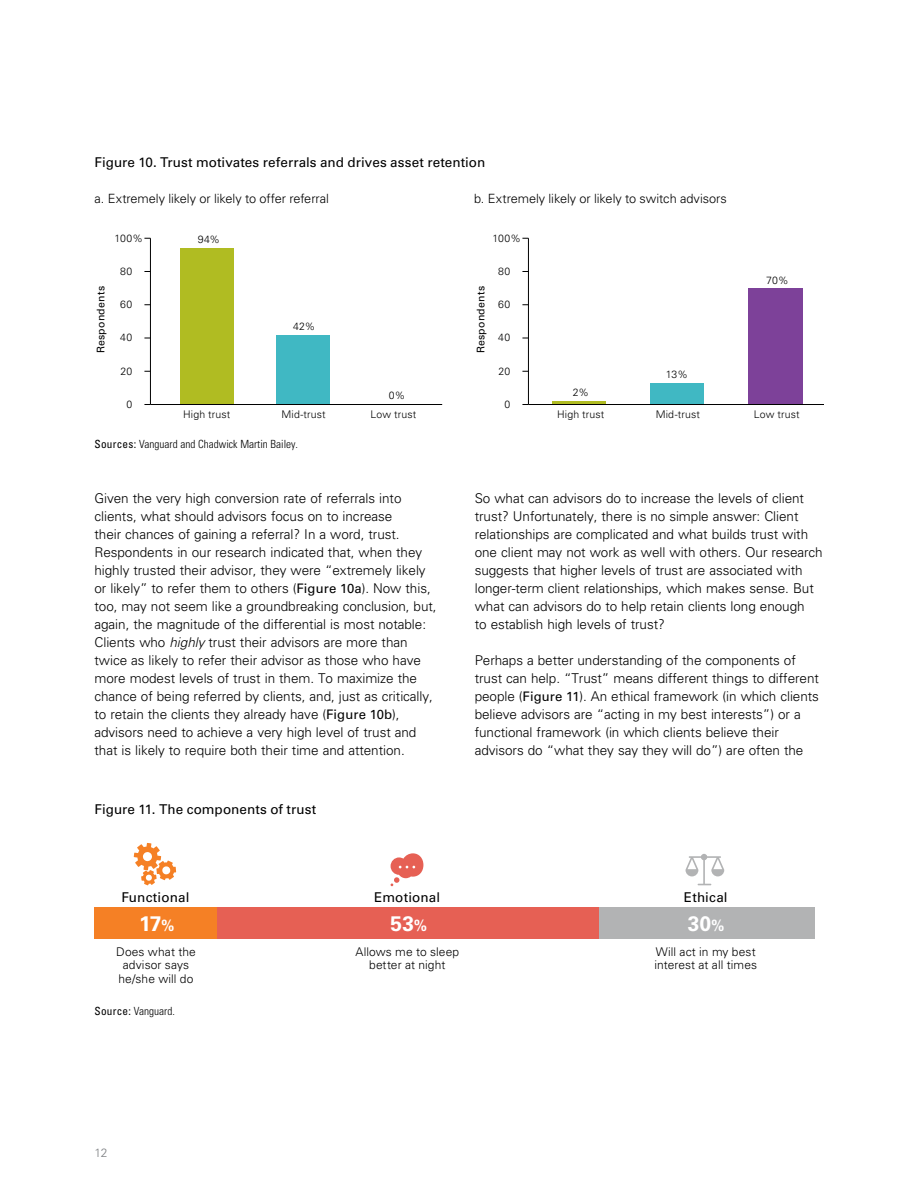
<style>
.page{position:relative;width:918px;height:1188px;background:#fff}
.page>*{position:absolute;margin:0;border:0;box-sizing:border-box;transform-origin:0 0}
.t1{font:700 21px "Univers LT Std";color:#fff}
.t2{font:300 13.5px/18px "Univers LT Std";letter-spacing:-.005em;color:#000}
.t3{font:13.5px "Univers LT Std";letter-spacing:.005em;color:#000}
.t4{font:300 12.75px "Univers LT Std";letter-spacing:-.005em;color:#000}
.t5{font:300 12px/13.5px "Univers LT Std";letter-spacing:.01em;color:#000;text-align:center}
.t6{font:300 12px "Univers LT Std";color:#7e8083}
.t7{font:300 condensed 11.25px "Univers LT Std";color:#000}
.t8{font:300 10.5px "Univers LT Std";letter-spacing:.015em;color:#000}
.t9{font:10.5px "Univers LT Std";letter-spacing:.025em;color:#000}
.s1{font-weight:400}
.s2{font-weight:400;font-size:13.2px}
.s3{font-style:italic}
.s4{font-size:15px}
</style>
<div class="page">
<div style="left:599px;top:907px;width:215px;height:32px;background:#b2b3b4"></div>
<div style="left:217px;top:907px;width:382px;height:32px;background:#e66054"></div>
<div style="left:94px;top:907px;width:123px;height:32px;background:#f58025"></div>
<svg style="left:134px;top:843px;width:42px;height:42px"></svg>
<svg style="left:686px;top:854px;width:38px;height:31px"></svg>
<svg style="left:391px;top:853px;width:32px;height:33px"></svg>
<hr style="left:552px;top:402px;width:54px;height:3px;background:#b0bc22">
<div style="left:650px;top:383px;width:54px;height:22px;background:#40b8c3"></div>
<div style="left:749px;top:289px;width:54px;height:116px;background:#7d4199"></div>
<hr style="left:150px;top:238px;width:1px;height:167px;background:#000">
<div style="left:180px;top:248px;width:54px;height:157px;background:#b0bc22"></div>
<div style="left:276px;top:335px;width:54px;height:70px;background:#40b8c3"></div>
<hr style="left:150px;top:404px;width:292px;height:1px;background:#000">
<hr style="left:528px;top:238px;width:1px;height:167px;background:#000">
<hr style="left:528px;top:404px;width:296px;height:1px;background:#000">
<p class="t3" style="left:94px;top:154px;width:392px">Figure 10. Trust motivates referrals and drives asset retention</p>
<p class="t4" style="left:94px;top:191px;width:236px">a. Extremely likely or likely to offer referral</p>
<p class="t4" style="left:474px;top:191px;width:254px">b. Extremely likely or likely to switch advisors</p>
<p class="t8" style="left:114px;top:231px;width:30px">100%</p>
<p class="t8" style="left:120px;top:265px;width:14px">80</p>
<p class="t8" style="left:198px;top:233px;width:24px">94%</p>
<p class="t8" style="left:492px;top:231px;width:30px">100%</p>
<p class="t8" style="left:498px;top:265px;width:14px">80</p>
<p class="t9" style="left:95px;top:353px;width:69px;rotate:-90deg">Respondents</p>
<p class="t9" style="left:475px;top:353px;width:69px;rotate:-90deg">Respondents</p>
<p class="t8" style="left:120px;top:298px;width:14px">60</p>
<p class="t8" style="left:293px;top:320px;width:24px">42%</p>
<p class="t8" style="left:120px;top:331px;width:14px">40</p>
<p class="t8" style="left:120px;top:365px;width:13px">20</p>
<p class="t8" style="left:498px;top:298px;width:14px">60</p>
<p class="t8" style="left:498px;top:331px;width:14px">40</p>
<p class="t8" style="left:498px;top:365px;width:13px">20</p>
<p class="t8" style="left:126px;top:398px;width:7px">0</p>
<p class="t8" style="left:389px;top:389px;width:18px">0%</p>
<p class="t8" style="left:573px;top:386px;width:18px">2%</p>
<p class="t8" style="left:504px;top:398px;width:7px">0</p>
<p class="t8" style="left:666px;top:368px;width:23px">13%</p>
<p class="t8" style="left:766px;top:274px;width:24px">70%</p>
<p class="t8" style="left:183px;top:408px;width:49px">High trust</p>
<p class="t8" style="left:281px;top:408px;width:46px">Mid-trust</p>
<p class="t8" style="left:371px;top:408px;width:47px">Low trust</p>
<p class="t8" style="left:557px;top:408px;width:49px">High trust</p>
<p class="t8" style="left:656px;top:408px;width:46px">Mid-trust</p>
<p class="t8" style="left:754px;top:408px;width:47px">Low trust</p>
<p class="t7" style="left:94px;top:437px;width:205px"><span class="s1">Sources:</span> Vanguard and Chadwick Martin Bailey.</p>
<p class="t2" style="left:94px;top:490px;width:344px">Given the very high conversion rate of referrals into clients, what should advisors focus on to increase<br>their chances of gaining a referral? In a word, trust.<br>Respondents in our research indicated that, when they highly trusted their advisor, they were “extremely likely or likely” to refer them to others (<span class="s2">Figure 10a</span>). Now this, too, may not seem like a groundbreaking conclusion, but, again, the magnitude of the differential is most notable:<br>Clients who <span class="s3">highly</span> trust their advisors are more than twice as likely to refer their advisor as those who have more modest levels of trust in them. To maximize the chance of being referred by clients, and, just as critically, to retain the clients they already have (<span class="s2">Figure 10b</span>), advisors need to achieve a very high level of trust and that is likely to require both their time and attention.</p>
<p class="t2" style="left:475px;top:489px;width:350px">So what can advisors do to increase the levels of client trust? Unfortunately, there is no simple answer: Client relationships are complicated and what builds trust with one client may not work as well with others. Our research suggests that higher levels of trust are associated with longer-term client relationships, which makes sense. But what can advisors do to help retain clients long enough<br>to establish high levels of trust?</p>
<p class="t2" style="left:475px;top:651px;width:346px">Perhaps a better understanding of the components of trust can help. “Trust” means different things to different people (<span class="s2">Figure 11</span>). An ethical framework (in which clients believe advisors are “acting in my best interests”) or a functional framework (in which clients believe their advisors do “what they say they will do”) are often the</p>
<p class="t3" style="left:94px;top:801px;width:223px">Figure 11. The components of trust</p>
<p class="t3" style="left:121px;top:889px;width:70px">Functional</p>
<p class="t3" style="left:374px;top:889px;width:67px">Emotional</p>
<p class="t3" style="left:684px;top:889px;width:45px">Ethical</p>
<h1 class="t1" style="left:139px;top:911px;width:37px">17<span class="s4">%</span></h1>
<h1 class="t1" style="left:391px;top:911px;width:38px">53<span class="s4">%</span></h1>
<h1 class="t1" style="left:688px;top:911px;width:38px">30<span class="s4">%</span></h1>
<p class="t5" style="left:116px;top:945px;width:81px">Does what the advisor says he/she will do</p>
<p class="t5" style="left:355px;top:945px;width:105px">Allows me to sleep better at night</p>
<p class="t5" style="left:654px;top:945px;width:104px;text-align:left">Will act in my best interest at all times</p>
<p class="t7" style="left:94px;top:1004px;width:82px"><span class="s1">Source:</span> Vanguard.</p>
<p class="t6" style="left:94px;top:1145px;width:14px">12</p>
</div>
